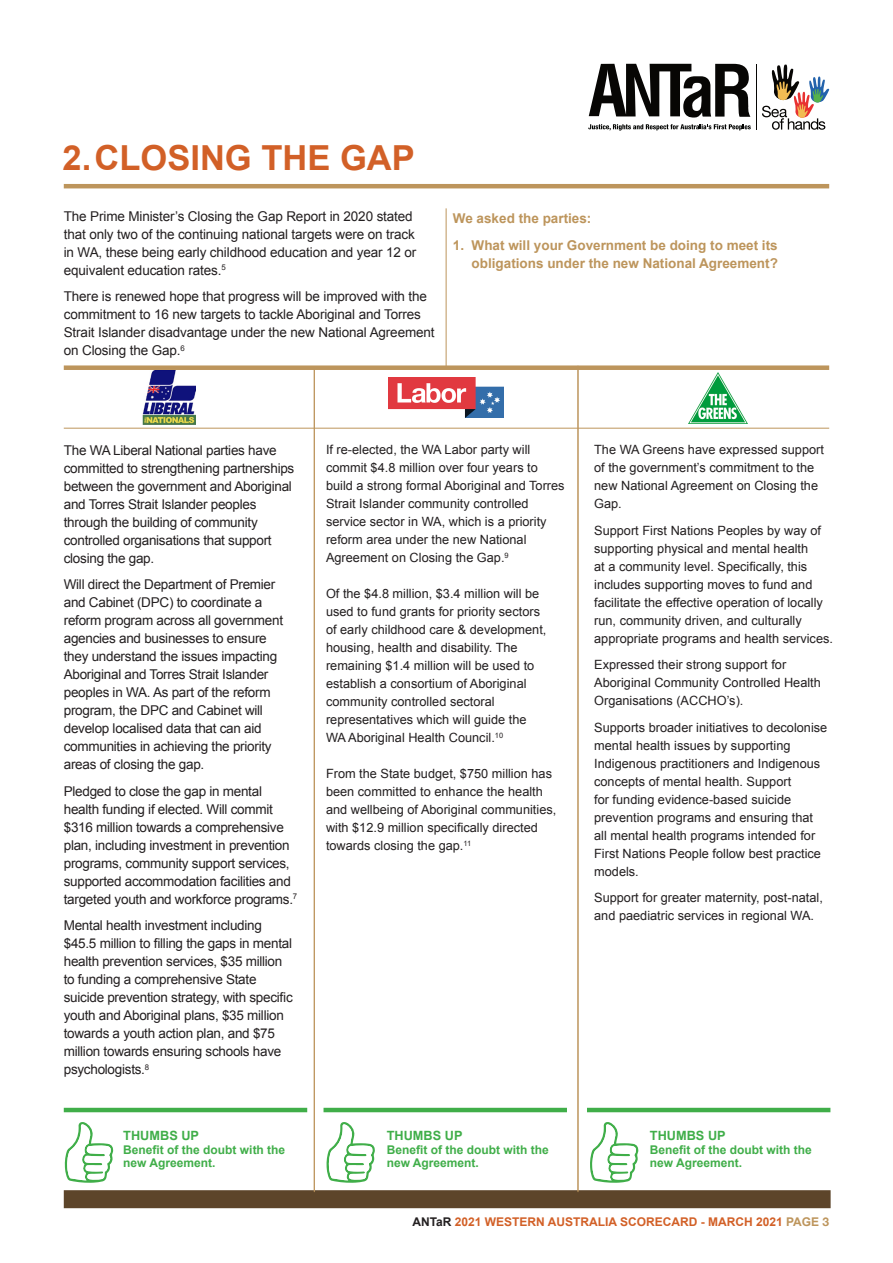
<style>
.page{position:relative;width:893px;height:1263px;background:#fff}
.page>*{position:absolute;margin:0;border:0;box-sizing:border-box;transform-origin:0 0}
.t1{font:700 34.5px "Arial";color:#d26027}
.t2{font:13.5px/18px "Arial";letter-spacing:-.02em;color:#231f20}
.t3{font:700 13.5px/18px "Arial";color:#bd955c;text-align:right}
.t4{font:12.75px/18px "Arial";color:#231f20}
.t5{font:700 12.75px "Arial";color:#40ae49}
.t6{font:700 12px/13.5px "Arial";color:#40ae49}
.t7{font:700 12px "Arial";color:#d26027}
.s1{color:#231f20}
.s2{color:#bd955c}
.s3{font-family:"Helvetica Neue";color:#bd955c}
</style>
<div class="page">
<div style="left:64px;top:1190px;width:767px;height:18px;background:#5d452a"></div>
<svg style="left:588px;top:124px;width:163px;height:7px"></svg>
<svg style="left:589px;top:64px;width:161px;height:54px"></svg>
<hr style="left:756px;top:64px;width:1px;height:66px;background:#070604">
<svg style="left:762px;top:64px;width:67px;height:66px"></svg>
<hr style="left:64px;top:184px;width:765px;height:4px;background:#bd955c">
<div style="left:64px;top:365px;width:765px;height:5px;background:#bd955c"></div>
<hr style="left:64px;top:428px;width:765px;height:1px;background:#bd955c">
<hr style="left:446px;top:208px;width:1px;height:161px;background:#bd955c">
<img style="left:389px;top:378px;width:114px;height:40px">
<img style="left:689px;top:372px;width:59px;height:51px">
<img style="left:142px;top:371px;width:54px;height:54px">
<hr style="left:314px;top:369px;width:1px;height:823px;background:#bd955c">
<hr style="left:578px;top:366px;width:1px;height:826px;background:#bd955c">
<svg style="left:590px;top:1122px;width:49px;height:61px"></svg>
<svg style="left:326px;top:1122px;width:49px;height:61px"></svg>
<svg style="left:64px;top:1122px;width:50px;height:61px"></svg>
<hr style="left:587px;top:1108px;width:243px;height:4px;background:#40ae49">
<hr style="left:324px;top:1108px;width:243px;height:4px;background:#40ae49">
<hr style="left:64px;top:1108px;width:243px;height:4px;background:#40ae49">
<h1 class="t1" style="left:62px;top:135px;width:354px">2. CLOSING THE GAP</h1>
<p class="t2" style="left:64px;top:207px;width:354px">The Prime Minister’s Closing the Gap Report in 2020 stated that only two of the continuing national targets were on track in WA, these being early childhood education and year 12 or equivalent education rates.<sup>5</sup></p>
<p class="t2" style="left:64px;top:288px;width:372px">There is renewed hope that progress will be improved with the commitment to 16 new targets to tackle Aboriginal and Torres Strait Islander disadvantage under the new National Agreement on Closing the Gap.<sup>6</sup></p>
<p class="t3" style="left:453px;top:210px;width:140px">We asked the parties:</p>
<p class="t3" style="left:453px;top:236px;width:327px">1. What will your Government be doing to meet its obligations under the new National Agreement?</p>
<p class="t2" style="left:64px;top:441px;width:232px">The WA Liberal National parties have committed to strengthening partnerships between the government and Aboriginal and Torres Strait Islander peoples through the building of community controlled organisations that support closing the gap.</p>
<p class="t2" style="left:64px;top:575px;width:221px">Will direct the Department of Premier and Cabinet (DPC) to coordinate a reform program across all government agencies and businesses to ensure they understand the issues impacting Aboriginal and Torres Strait Islander peoples in WA. As part of the reform program, the DPC and Cabinet will develop localised data that can aid communities in achieving the priority areas of closing the gap.</p>
<p class="t2" style="left:64px;top:782px;width:235px">Pledged to close the gap in mental health funding if elected. Will commit $316 million towards a comprehensive plan, including investment in prevention programs, community support services, supported accommodation facilities and targeted youth and workforce programs.<sup>7</sup></p>
<p class="t2" style="left:64px;top:916px;width:231px">Mental health investment including $45.5 million to filling the gaps in mental health prevention services, $35 million to funding a comprehensive State suicide prevention strategy, with specific youth and Aboriginal plans, $35 million towards a youth action plan, and $75 million towards ensuring schools have psychologists.<sup>8</sup></p>
<p class="t5" style="left:123px;top:1127px;width:77px">THUMBS UP</p>
<p class="t6" style="left:123px;top:1143px;width:163px">Benefit of the doubt with the new Agreement.</p>
<p class="t4" style="left:326px;top:441px;width:240px">If re-elected, the WA Labor party will commit $4.8 million over four years to build a strong formal Aboriginal and Torres Strait Islander community controlled service sector in WA, which is a priority reform area under the new National Agreement on Closing the Gap.<sup>9</sup></p>
<p class="t4" style="left:326px;top:585px;width:222px">Of the $4.8 million, $3.4 million will be used to fund grants for priority sectors of early childhood care &amp; development, housing, health and disability. The remaining $1.4 million will be used to establish a consortium of Aboriginal community controlled sectoral representatives which will guide the WA Aboriginal Health Council.<sup>10</sup></p>
<p class="t4" style="left:326px;top:765px;width:232px">From the State budget, $750 million has been committed to enhance the health and wellbeing of Aboriginal communities, with $12.9 million specifically directed towards closing the gap.<sup>11</sup></p>
<p class="t4" style="left:594px;top:441px;width:231px">The WA Greens have expressed support of the government’s commitment to the new National Agreement on Closing the<br>Gap.</p>
<p class="t4" style="left:594px;top:521px;width:240px">Support First Nations Peoples by way of supporting physical and mental health<br>at a community level. Specifically, this includes supporting moves to fund and facilitate the effective operation of locally run, community driven, and culturally appropriate programs and health services.</p>
<p class="t4" style="left:594px;top:656px;width:228px">Expressed their strong support for<br>Aboriginal Community Controlled Health<br>Organisations (ACCHO’s).</p>
<p class="t4" style="left:594px;top:718px;width:235px">Supports broader initiatives to decolonise mental health issues by supporting Indigenous practitioners and Indigenous concepts of mental health. Support<br>for funding evidence-based suicide prevention programs and ensuring that all mental health programs intended for First Nations People follow best practice models.</p>
<p class="t4" style="left:594px;top:889px;width:230px">Support for greater maternity, post-natal, and paediatric services in regional WA.</p>
<p class="t5" style="left:387px;top:1127px;width:77px">THUMBS UP</p>
<p class="t6" style="left:387px;top:1143px;width:163px">Benefit of the doubt with the new Agreement.</p>
<p class="t5" style="left:650px;top:1127px;width:77px">THUMBS UP</p>
<p class="t6" style="left:650px;top:1143px;width:163px">Benefit of the doubt with the new Agreement.</p>
<p class="t7" style="left:412px;top:1214px;width:418px"><span class="s1">ANTaR</span> 2021 WESTERN AUSTRALIA SCORECARD - MARCH 2021 <span class="s2">PAGE</span> <span class="s3">3</span></p>
</div>
